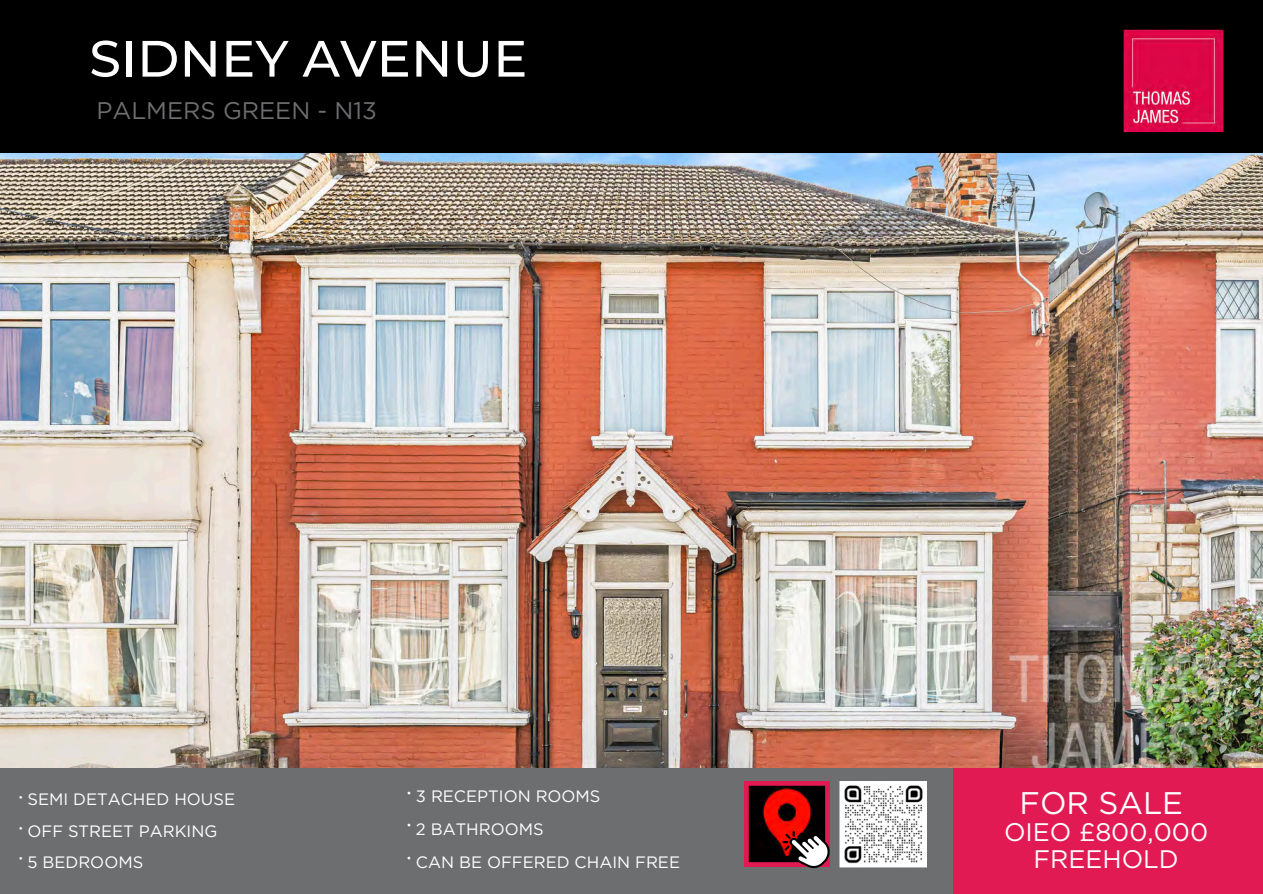
<style>
.page{position:relative;width:1263px;height:894px;background:#fff}
.page>*{position:absolute;margin:0;border:0;box-sizing:border-box;transform-origin:0 0}
.t1{font:500 51px "Montserrat";letter-spacing:.005em;color:#fff}
.t2{font:31.2px "Gotham";color:#fff}
.t3{font:25.35px/27px "Gotham";color:#fff;text-align:center}
.t4{font:24px "Gotham";color:#6d6e70}
.t5{font:17.55px/32.2px "Montserrat";color:#fff;text-align:justify}
.t6{font:16.5px "Gotham";color:#fff}
.t7{font:16.5px/30.3px "Montserrat";color:#fff;text-align:justify}
</style>
<div class="page">
<div style="left:0;top:0;width:1263px;height:153px;background:#000"></div>
<div style="left:952px;top:758px;width:311px;height:135px;background:#e21a54"></div>
<div style="left:0;top:758px;width:952px;height:135px;background:#6d6e70"></div>
<svg style="left:839px;top:781px;width:88px;height:86px"></svg>
<img style="left:841px;top:781px;width:85px;height:85px">
<svg style="left:744px;top:781px;width:86px;height:86px;background:#7a1c25"></svg>
<img style="left:1123px;top:29px;width:101px;height:104px">
<img style="left:0;top:153px;width:1263px;height:613px">
<p class="t1" style="left:89px;top:27px;width:440px">SIDNEY AVENUE</p>
<p class="t4" style="left:96px;top:96px;width:282px">PALMERS GREEN - N13</p>
<p class="t6" style="left:416px;top:786px;width:186px">3 RECEPTION ROOMS</p>
<p class="t6" style="left:416px;top:818px;width:129px">2 BATHROOMS</p>
<p class="t6" style="left:416px;top:851px;width:266px">CAN BE OFFERED CHAIN FREE</p>
<p class="t7" style="left:19px;top:780px;width:6px">• • •</p>
<p class="t5" style="left:407px;top:775px;width:7px">• • •</p>
<p class="t6" style="left:27px;top:789px;width:209px">SEMI DETACHED HOUSE</p>
<p class="t6" style="left:27px;top:820px;width:191px">OFF STREET PARKING</p>
<p class="t6" style="left:27px;top:852px;width:117px">5 BEDROOMS</p>
<p class="t2" style="left:1019px;top:784px;width:165px">FOR SALE</p>
<p class="t3" style="left:1004px;top:818px;width:206px">OIEO £800,000<br>FREEHOLD</p>
</div>
